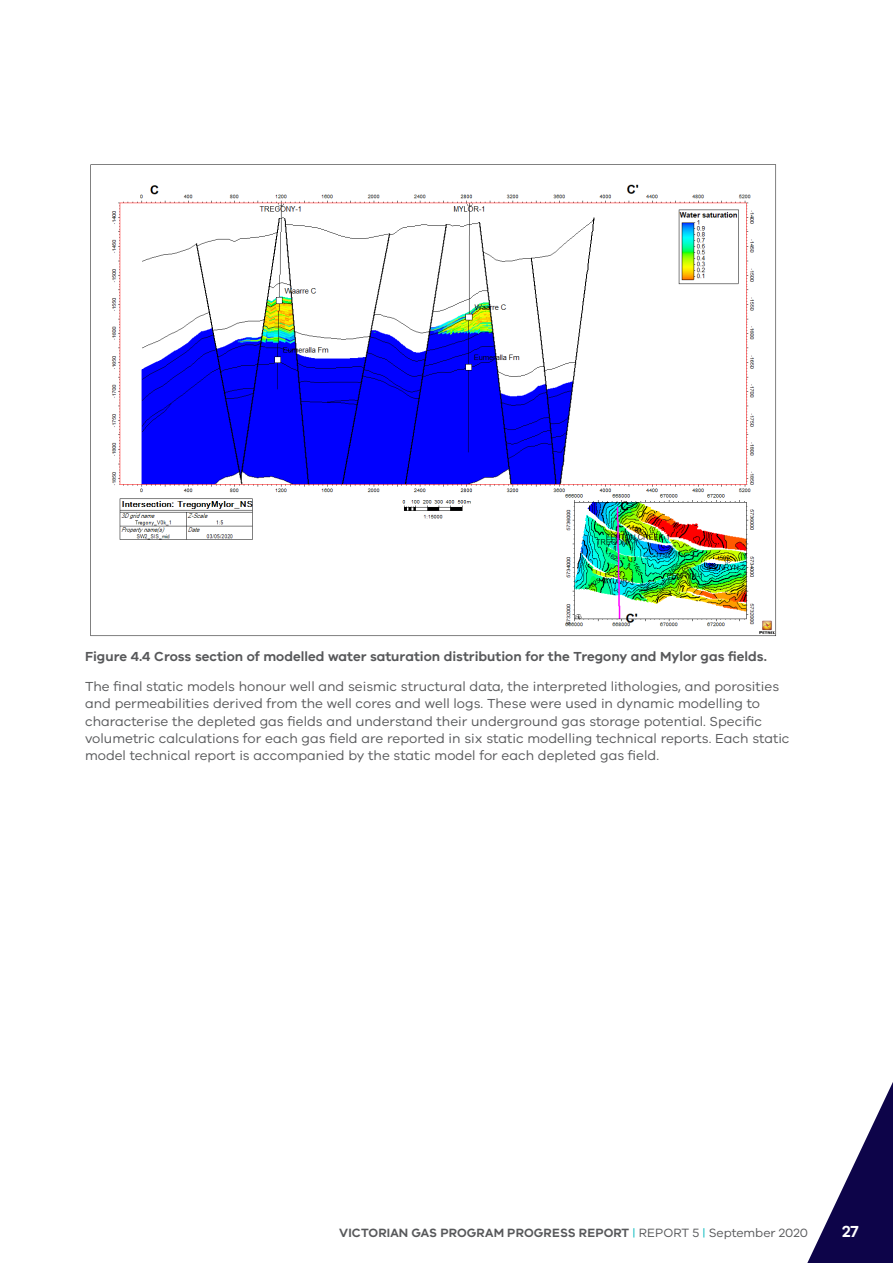
<style>
.page{position:relative;width:893px;height:1263px;background:#fff}
.page>*{position:absolute;margin:0;border:0;box-sizing:border-box;transform-origin:0 0}
.t1{font:600 16.5px "VIC";color:#fff}
.Body_Copy{font:13.5px/17.2px "VIC";color:#57585a}
.Caption_FIGURE{font:600 13.5px "VIC";color:#57585a}
.t2{font:600 12.3px "VIC";letter-spacing:.01em;color:#57585a}
.s1{font-weight:400;color:#08babf}
.s2{font-weight:400}
</style>
<div class="page">
<svg style="left:807px;top:1082px;width:86px;height:181px"></svg>
<img style="left:90px;top:164px;width:686px;height:472px">
<p class="Caption_FIGURE" style="left:85px;top:648px;width:683px">Figure 4.4 Cross section of modelled water saturation distribution for the Tregony and Mylor gas fields.</p>
<p class="Body_Copy" style="left:85px;top:678px;width:706px">The final static models honour well and seismic structural data, the interpreted lithologies, and porosities and permeabilities derived from the well cores and well logs. These were used in dynamic modelling to characterise the depleted gas fields and understand their underground gas storage potential. Specific volumetric calculations for each gas field are reported in six static modelling technical reports. Each static model technical report is accompanied by the static model for each depleted gas field.</p>
<p class="t2" style="left:339px;top:1226px;width:470px">VICTORIAN GAS PROGRAM PROGRESS REPORT <span class="s1">|</span> <span class="s2">REPORT 5</span> <span class="s1">|</span> <span class="s2">September 2020</span></p>
<p class="t1" style="left:842px;top:1221px;width:18px">27</p>
</div>
